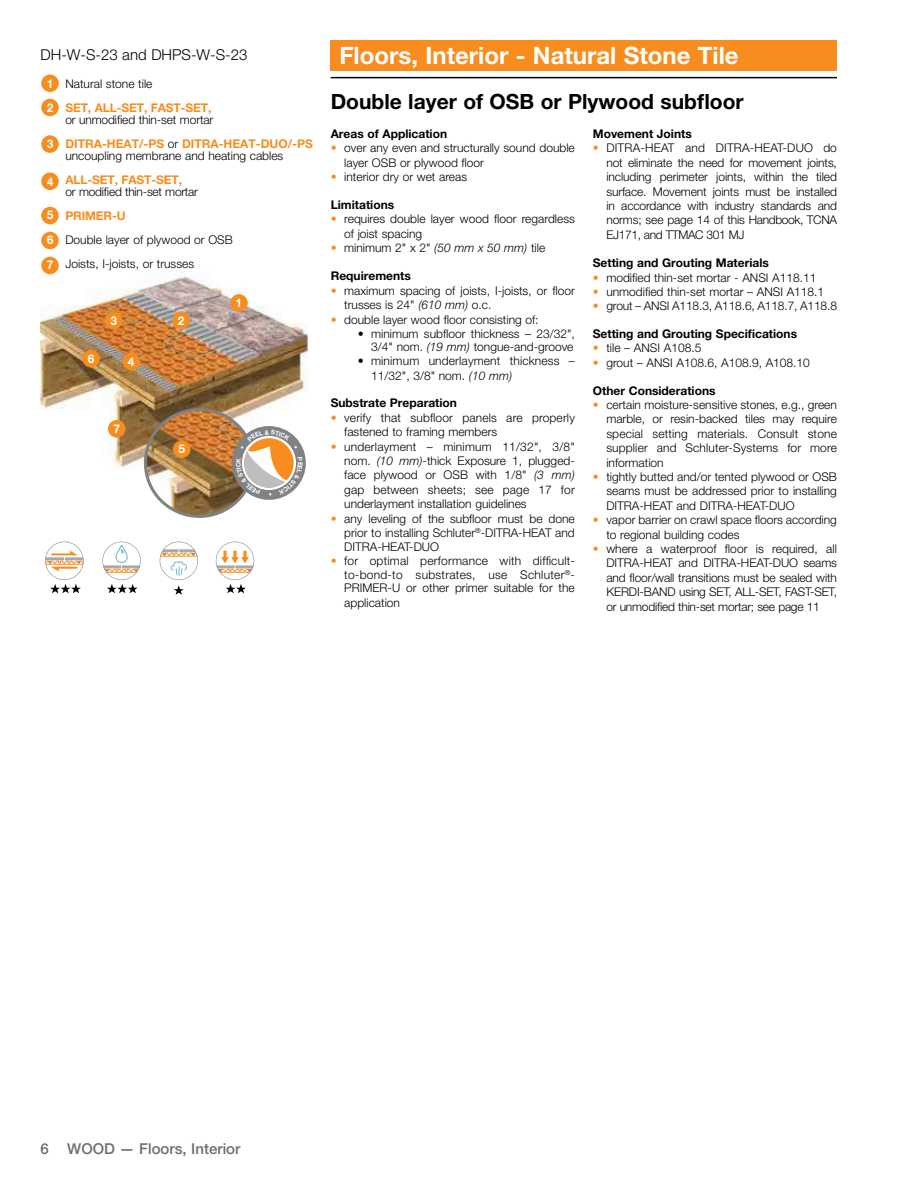
<style>
.page{position:relative;width:918px;height:1188px;background:#fff}
.page>*{position:absolute;margin:0;border:0;box-sizing:border-box;transform-origin:0 0}
.t1{font:700 24px "Helvetica Neue LT Pro";color:#fff}
.t2{font:700 21px "Helvetica Neue LT Pro";color:#000}
.t3{font:300 15px "Helvetica Neue LT Pro";color:#000}
.t4{font:500 15px "Helvetica Neue LT Pro";color:#6d6e71}
.t5{font:300 12px/14.4px "Helvetica Neue LT Pro";color:#000}
.t6{font:700 12px "Helvetica Neue LT Pro";color:#000}
.t7{font:700 12px/24px "Helvetica Neue LT Pro";letter-spacing:-.01em;color:#f78d1e}
.t8{font:300 12px "Helvetica Neue LT Pro";letter-spacing:-.02em;color:#000}
.t9{font:700 12px/24.9px "Helvetica Neue LT Pro";color:#fff}
.s1{color:#f78d1e}
.s2{font-style:italic}
.s3{font-weight:300;color:#000}
</style>
<div class="page">
<hr style="left:331px;top:77px;width:506px;height:1px;background:#000">
<div style="left:331px;top:40px;width:506px;height:31px;background:#f78d1e"></div>
<svg style="left:216px;top:542px;width:38px;height:51px"></svg>
<svg style="left:45px;top:542px;width:39px;height:51px"></svg>
<svg style="left:160px;top:542px;width:38px;height:53px"></svg>
<svg style="left:102px;top:542px;width:39px;height:51px"></svg>
<img style="left:40px;top:272px;width:269px;height:197px">
<div style="left:41px;top:74px;width:18px;height:18px;background:#f78d1e;border-radius:50%"></div>
<div style="left:230px;top:294px;width:18px;height:18px;background:#f78d1e;border-radius:50%"></div>
<div style="left:41px;top:99px;width:18px;height:17px;background:#f78d1e;border-radius:50%"></div>
<div style="left:172px;top:312px;width:18px;height:17px;background:#f78d1e;border-radius:50%"></div>
<div style="left:41px;top:135px;width:18px;height:18px;background:#f78d1e;border-radius:50%"></div>
<div style="left:105px;top:312px;width:18px;height:17px;background:#f78d1e;border-radius:50%"></div>
<div style="left:41px;top:173px;width:18px;height:17px;background:#f78d1e;border-radius:50%"></div>
<div style="left:123px;top:353px;width:17px;height:17px;background:#f78d1e;border-radius:50%"></div>
<div style="left:41px;top:207px;width:18px;height:17px;background:#f78d1e;border-radius:50%"></div>
<div style="left:41px;top:232px;width:18px;height:17px;background:#f78d1e;border-radius:50%"></div>
<div style="left:82px;top:350px;width:18px;height:17px;background:#f78d1e;border-radius:50%"></div>
<div style="left:41px;top:257px;width:18px;height:17px;background:#f78d1e;border-radius:50%"></div>
<div style="left:108px;top:420px;width:18px;height:18px;background:#f78d1e;border-radius:50%"></div>
<img style="left:145px;top:410px;width:108px;height:106px">
<div style="left:144px;top:408px;width:111px;height:110px;border:3px solid #7e8083;border-radius:50%"></div>
<div style="left:232px;top:426px;width:74px;height:74px;border:10px solid #808285;border-radius:50%"></div>
<div style="left:173px;top:440px;width:18px;height:18px;background:#f78d1e;border-radius:50%"></div>
<svg style="left:236px;top:430px;width:66px;height:65px"></svg>
<p class="t3" style="left:40px;top:45px;width:208px">DH-W-S-23 and DHPS-W-S-23</p>
<h1 class="t1" style="left:339px;top:41px;width:401px">Floors, Interior - Natural Stone Tile</h1>
<h2 class="t2" style="left:331px;top:89px;width:415px">Double layer of OSB or Plywood subfloor</h2>
<p class="t6" style="left:331px;top:126px;width:118px">Areas of Application</p>
<p class="t5" style="left:344px;top:141px;width:232px;text-indent:-14px"><span class="s1">•</span> over any even and structurally sound double layer OSB or plywood floor</p>
<p class="t5" style="left:331px;top:170px;width:138px"><span class="s1">•</span> interior dry or wet areas</p>
<p class="t6" style="left:331px;top:197px;width:65px">Limitations</p>
<p class="t5" style="left:344px;top:212px;width:232px;text-indent:-14px"><span class="s1">•</span> requires double layer wood floor regardless of joist spacing</p>
<p class="t5" style="left:331px;top:240px;width:216px"><span class="s1">•</span> minimum 2" x 2" <span class="s2">(50 mm x 50 mm)</span> tile</p>
<p class="t6" style="left:331px;top:269px;width:82px">Requirements</p>
<p class="t5" style="left:344px;top:283px;width:232px;text-indent:-14px"><span class="s1">•</span> maximum spacing of joists, I-joists, or floor trusses is 24" <span class="s2">(610 mm)</span> o.c.</p>
<p class="t5" style="left:331px;top:312px;width:209px"><span class="s1">•</span> double layer wood floor consisting of:</p>
<p class="t5" style="left:358px;top:326px;width:219px;line-height:13.8px;text-align:right">• minimum subfloor thickness – 23/32",<br>3/4" nom. <span class="s2">(19 mm)</span> tongue-and-groove</p>
<p class="t5" style="left:371px;top:354px;width:205px;text-indent:-14px">• minimum underlayment thickness –<br>11/32", 3/8" nom. <span class="s2">(10 mm)</span></p>
<p class="t6" style="left:331px;top:396px;width:128px">Substrate Preparation</p>
<p class="t5" style="left:344px;top:410px;width:232px;text-indent:-14px"><span class="s1">•</span> verify that subfloor panels are properly fastened to framing members</p>
<p class="t5" style="left:344px;top:439px;width:232px;text-align:justify;text-indent:-14px"><span class="s1">•</span> underlayment – minimum 11/32", 3/8" nom. <span class="s2">(10 mm)</span>-thick Exposure 1, plugged&shy;face plywood or OSB with 1/8" <span class="s2">(3 mm) </span>gap between sheets; see page 17 for underlayment installation guidelines</p>
<p class="t5" style="left:344px;top:511px;width:232px;text-align:justify;text-indent:-14px"><span class="s1">•</span> any leveling of the subfloor must be done prior to installing Schluter<sup>®</sup>-DITRA-HEAT and DITRA-HEAT-DUO</p>
<p class="t5" style="left:344px;top:553px;width:232px;line-height:14px;text-align:justify;text-indent:-13px"><span class="s1">•</span> for optimal performance with difficult&shy;to-bond-to substrates, use Schluter<sup>®</sup>- PRIMER-U or other primer suitable for the application</p>
<p class="t9" style="left:47px;top:71px;width:8px">1</p>
<p class="t5" style="left:65px;top:77px;width:89px">Natural stone tile</p>
<p class="t7" style="left:65px;top:96px;width:148px">SET, ALL-SET, FAST-SET,</p>
<p class="t7" style="left:65px;top:108px;width:249px"><span class="s3">or unmodified thin-set mortar<br></span>DITRA-HEAT/-PS <span class="s3">or</span> DITRA-HEAT-DUO/-PS</p>
<p class="t5" style="left:65px;top:149px;width:220px">uncoupling membrane and heating cables</p>
<p class="t7" style="left:65px;top:168px;width:118px">ALL-SET, FAST-SET,</p>
<p class="t8" style="left:65px;top:185px;width:134px">or modified thin-set mortar</p>
<p class="t7" style="left:65px;top:204px;width:62px">PRIMER-U</p>
<p class="t5" style="left:65px;top:228px;width:169px;line-height:24px">Double layer of plywood or OSB<br>Joists, I-joists, or trusses</p>
<p class="t9" style="left:47px;top:95px;width:8px">2</p>
<p class="t6" style="left:593px;top:126px;width:100px">Movement Joints</p>
<p class="t5" style="left:606px;top:141px;width:232px;text-align:justify;text-indent:-14px"><span class="s1">•</span> DITRA-HEAT and DITRA-HEAT-DUO do not eliminate the need for movement joints, including perimeter joints, within the tiled surface. Movement joints must be installed in accordance with industry standards and norms; see page 14 of this Handbook, TCNA EJ171, and TTMAC 301 MJ</p>
<p class="t6" style="left:593px;top:255px;width:178px">Setting and Grouting Materials</p>
<p class="t5" style="left:593px;top:270px;width:225px"><span class="s1">•</span> modified thin-set mortar - ANSI A118.11</p>
<p class="t5" style="left:593px;top:284px;width:233px"><span class="s1">•</span> unmodified thin-set mortar – ANSI A118.1</p>
<p class="t5" style="left:593px;top:299px;width:246px"><span class="s1">•</span> grout – ANSI A118.3, A118.6, A118.7, A118.8</p>
<p class="t6" style="left:593px;top:326px;width:206px">Setting and Grouting Specifications</p>
<p class="t5" style="left:593px;top:341px;width:110px"><span class="s1">•</span> tile – ANSI A108.5</p>
<p class="t5" style="left:593px;top:355px;width:219px"><span class="s1">•</span> grout – ANSI A108.6, A108.9, A108.10</p>
<p class="t6" style="left:593px;top:383px;width:124px">Other Considerations</p>
<p class="t5" style="left:606px;top:397px;width:232px;text-align:justify;text-indent:-14px"><span class="s1">•</span> certain moisture-sensitive stones, e.g., green marble, or resin-backed tiles may require special setting materials. Consult stone supplier and Schluter-Systems for more information</p>
<p class="t5" style="left:606px;top:469px;width:232px;text-align:justify;text-indent:-14px"><span class="s1">•</span> tightly butted and/or tented plywood or OSB seams must be addressed prior to installing DITRA-HEAT and DITRA-HEAT-DUO</p>
<p class="t5" style="left:606px;top:513px;width:232px;text-indent:-14px"><span class="s1">•</span> vapor barrier on crawl space floors according to regional building codes</p>
<p class="t5" style="left:606px;top:541px;width:232px;text-align:justify;text-indent:-14px"><span class="s1">•</span> where a waterproof floor is required, all DITRA-HEAT and DITRA-HEAT-DUO seams and floor/wall transitions must be sealed with KERDI-BAND using SET, ALL-SET, FAST-SET, or unmodified thin-set mortar; see page 11</p>
<p class="t9" style="left:47px;top:131px;width:8px">3</p>
<p class="t9" style="left:47px;top:169px;width:8px">4</p>
<p class="t9" style="left:47px;top:202px;width:8px">5<br>6</p>
<p class="t9" style="left:47px;top:252px;width:8px">7</p>
<p class="t9" style="left:236px;top:290px;width:8px">1</p>
<p class="t9" style="left:110px;top:308px;width:8px">3</p>
<p class="t9" style="left:178px;top:308px;width:8px">2</p>
<p class="t9" style="left:88px;top:346px;width:8px">6</p>
<p class="t9" style="left:128px;top:349px;width:8px">4</p>
<p class="t9" style="left:113px;top:416px;width:8px">7</p>
<p class="t9" style="left:179px;top:436px;width:8px">5</p>
<p class="t4" style="left:40px;top:1139px;width:201px">6 WOOD — Floors, Interior</p>
</div>
